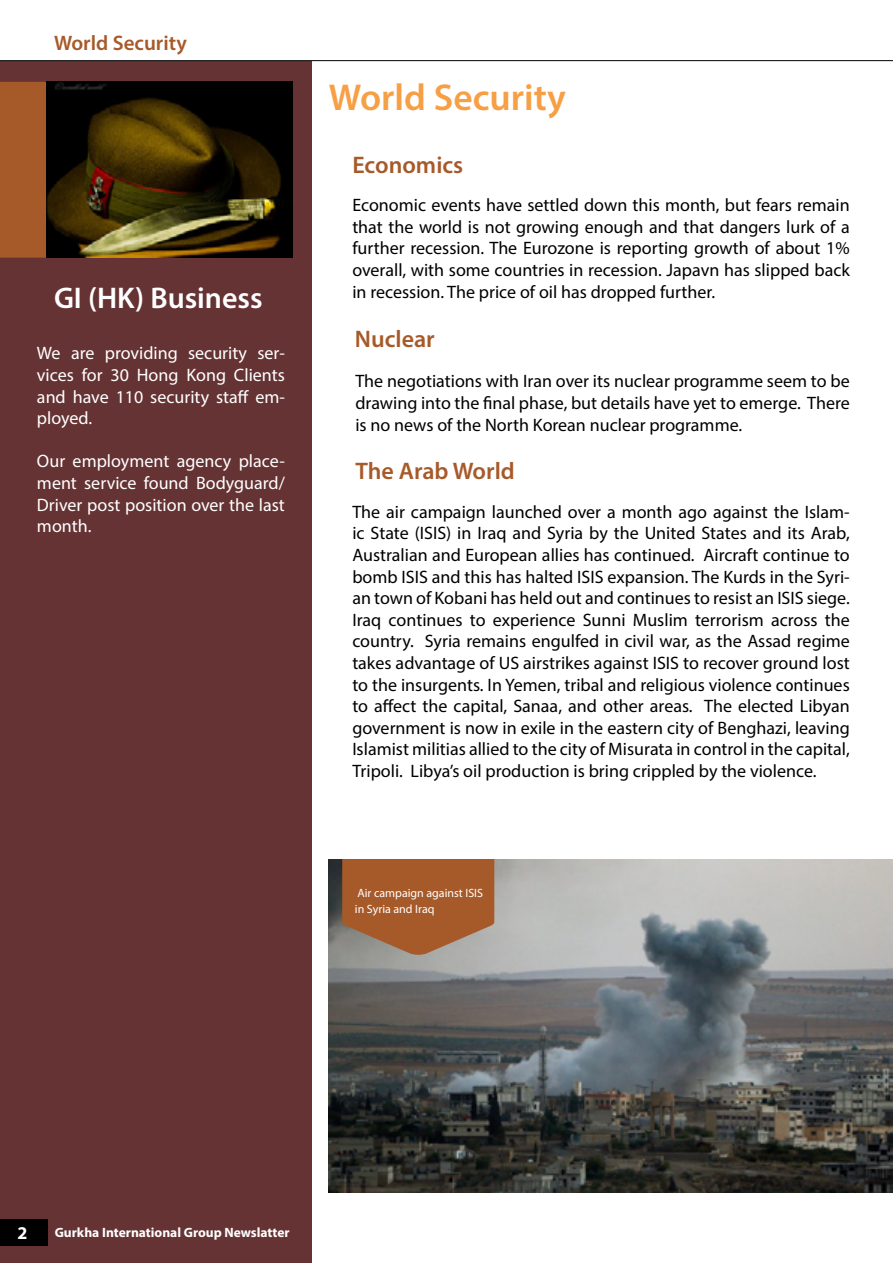
<style>
.page{position:relative;width:893px;height:1263px;background:#fff}
.page>*{position:absolute;margin:0;border:0;box-sizing:border-box;transform-origin:0 0}
.t1{font:600 37.5px "Myriad Pro";color:#f79f45}
.t2{font:600 30px "Myriad Pro";color:#fff}
.t3{font:600 24px "Myriad Pro";color:#a75a29}
.t4{font:600 21px "Myriad Pro";color:#a75a29}
.t5{font:18px/21.6px "Myriad Pro";color:#000;text-align:justify}
.t6{font:18px/21.6px "Myriad Pro";color:#fff;text-align:justify}
.t7{font:700 18px "Myriad Pro";color:#fff}
.t8{font:700 13.5px "Myriad Pro";color:#fff}
.t9{font:12px/16.5px "Myriad Pro";color:#fff}
</style>
<div class="page">
<div style="left:0;top:24px;width:311px;height:1239px;background:#663334"></div>
<img style="left:329px;top:859px;width:564px;height:334px">
<svg style="left:0;top:24px;width:893px;height:37px"></svg>
<div style="left:0;top:1219px;width:47px;height:26px;background:#000"></div>
<svg style="left:342px;top:859px;width:152px;height:96px;background:#a5643a"></svg>
<div style="left:0;top:82px;width:47px;height:176px;background:#a75a29"></div>
<img style="left:47px;top:82px;width:246px;height:176px">
<p class="t4" style="left:54px;top:29px;width:134px">World Security</p>
<h2 class="t2" style="left:54px;top:279px;width:210px">GI (HK) Business</h2>
<p class="t6" style="left:37px;top:342px;width:249px">We are providing security ser&shy;vices for 30 Hong Kong Clients and have 110 security staff em&shy;ployed.</p>
<p class="t6" style="left:37px;top:450px;width:249px">Our employment agency place&shy;ment service found Bodyguard/ Driver post position over the last month.</p>
<h1 class="t1" style="left:329px;top:73px;width:239px">World Security</h1>
<h3 class="t3" style="left:352px;top:149px;width:112px">Economics</h3>
<p class="t5" style="left:352px;top:194px;width:499px">Economic events have settled down this month, but fears remain that the world is not growing enough and that dangers lurk of a further recession. The Eurozone is reporting growth of about 1% overall, with some countries in recession. Japavn has slipped back in recession. The price of oil has dropped further.</p>
<h3 class="t3" style="left:355px;top:324px;width:81px">Nuclear</h3>
<p class="t5" style="left:355px;top:370px;width:496px">The negotiations with Iran over its nuclear programme seem to be drawing into the final phase, but details have yet to emerge. There is no news of the North Korean nuclear programme.</p>
<h3 class="t3" style="left:355px;top:455px;width:161px">The Arab World</h3>
<p class="t5" style="left:352px;top:501px;width:499px">The air campaign launched over a month ago against the Islam&shy;ic State (ISIS) in Iraq and Syria by the United States and its Arab, Australian and European allies has continued. Aircraft continue to bomb ISIS and this has halted ISIS expansion. The Kurds in the Syri&shy;an town of Kobani has held out and continues to resist an ISIS siege.<br>Iraq continues to experience Sunni Muslim terrorism across the country. Syria remains engulfed in civil war, as the Assad regime takes advantage of US airstrikes against ISIS to recover ground lost to the insurgents. In Yemen, tribal and religious violence continues to affect the capital, Sanaa, and other areas. The elected Libyan government is now in exile in the eastern city of Benghazi, leaving Islamist militias allied to the city of Misurata in control in the capital, Tripoli. Libya’s oil production is bring crippled by the violence.</p>
<p class="t9" style="left:355px;top:884px;width:130px">Air campaign against ISIS in Syria and Iraq</p>
<p class="t7" style="left:18px;top:1221px;width:11px">2</p>
<p class="t8" style="left:55px;top:1223px;width:236px">Gurkha International Group Newslatter</p>
</div>
